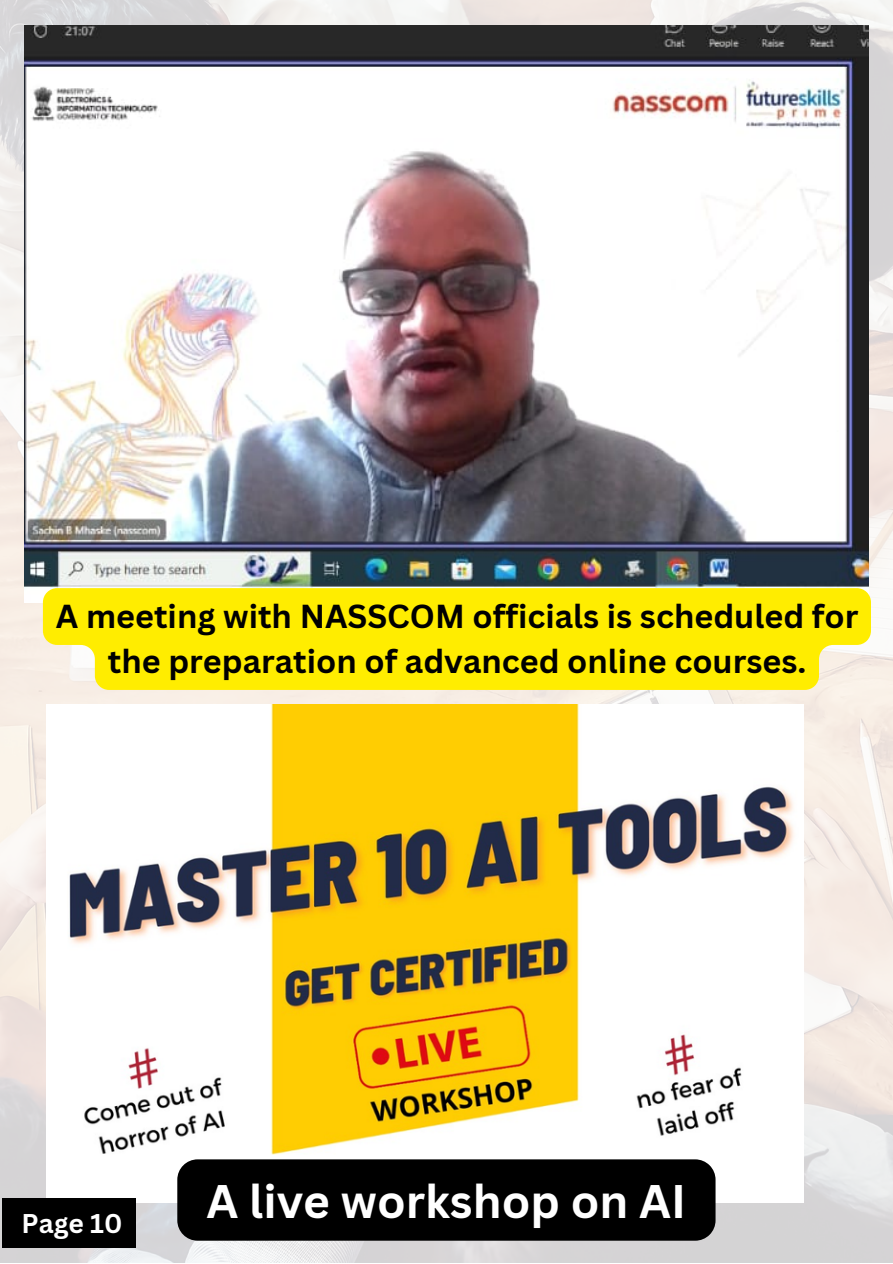
<style>
.page{position:relative;width:893px;height:1264px;background:#fff}
.page>*{position:absolute;margin:0;border:0;box-sizing:border-box;transform-origin:0 0}
.t1{font:700 45.9px "Canva Sans";color:#fff}
.t2{font:700 32.4px/45px "Canva Sans";color:#000;text-align:center}
.t3{font:700 26.4px "Canva Sans";color:#fff}
</style>
<div class="page">
<img style="left:0;top:0;width:892px;height:1262px">
<img style="left:25px;top:25px;width:843px;height:578px">
<img style="left:46px;top:704px;width:757px;height:498px">
<svg style="left:43px;top:588px;width:827px;height:102px;background:#feed0d"></svg>
<div style="left:177px;top:1159px;width:538px;height:81px;background:#000"></div>
<div style="left:2px;top:1197px;width:133px;height:50px;background:#000"></div>
<p class="t2" style="left:56px;top:593px;width:804px">A meeting with NASSCOM officials is scheduled for the preparation of advanced online courses.</p>
<p class="t3" style="left:22px;top:1204px;width:102px">Page 10</p>
<p class="t1" style="left:206px;top:1168px;width:481px">A live workshop on AI</p>
</div>
